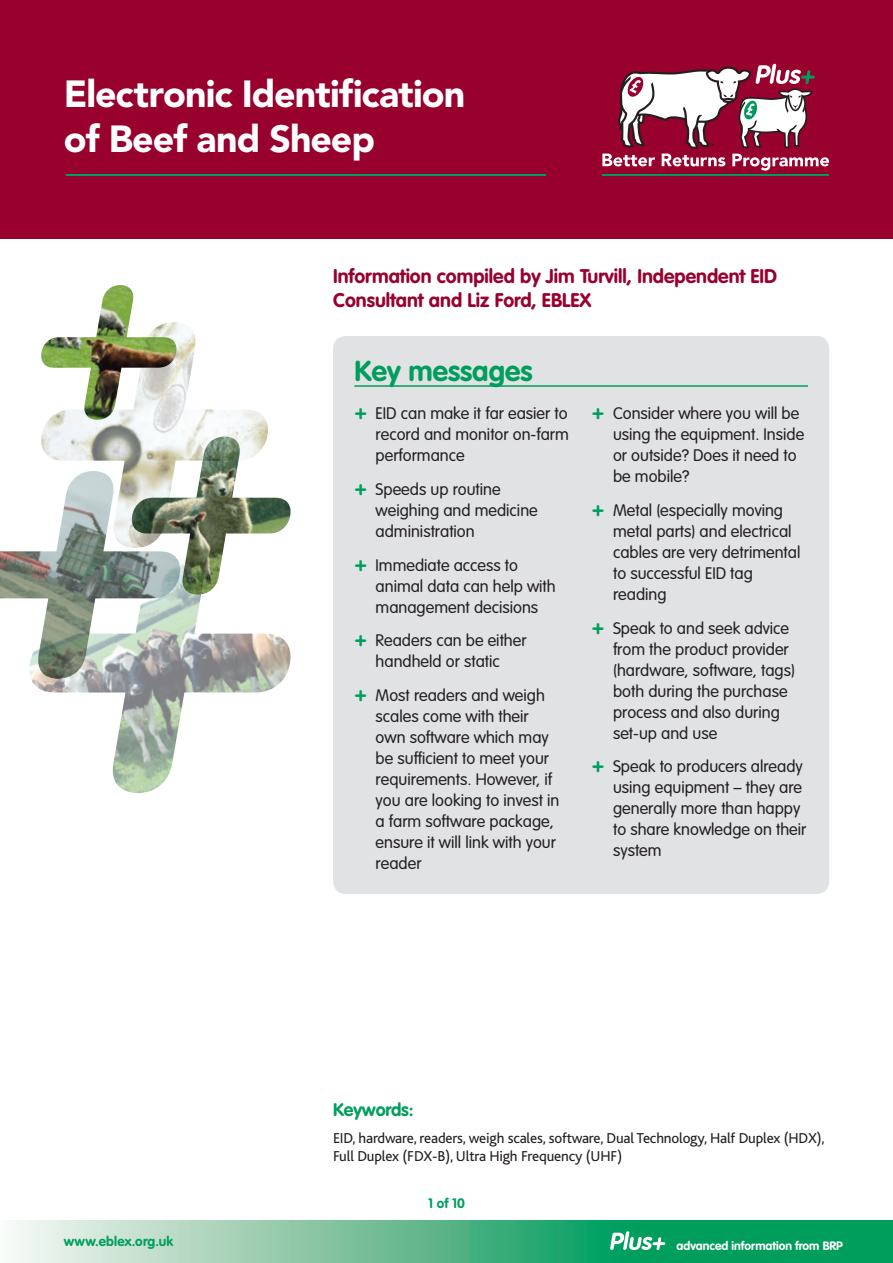
<style>
.page{position:relative;width:893px;height:1263px;background:#fff}
.page>*{position:absolute;margin:0;border:0;box-sizing:border-box;transform-origin:0 0}
.t1{font:900 37.5px/45px "Avenir";letter-spacing:-.025em;color:#fff}
.t2{font:700 28.5px "VAG Rounded";color:#009e5d}
.t3{font:700 19.5px/23.4px "VAG Rounded";color:#98012d}
.t4{font:700 18px "VAG Rounded";letter-spacing:-.01em;color:#009e5d}
.t5{font:300 16.5px/21px "VAG Rounded";color:#231f20}
.t6{font:15px/18px "Bliss";letter-spacing:-.01em;color:#231f20}
.t7{font:700 13.5px "VAG Rounded";letter-spacing:.015em;color:#009e5d}
.t8{font:700 12px "VAG Rounded";color:#fff}
.s1{font-weight:700;font-size:21px;color:#009e5d}
</style>
<div class="page">
<svg style="left:13px;top:1220px;width:880px;height:43px;background:#5dbb90"></svg>
<svg style="left:610px;top:1231px;width:55px;height:19px"></svg>
<div style="left:0;top:0;width:893px;height:238px;background:#98012d"></div>
<hr style="left:602px;top:174px;width:227px;height:1px;background:#009b5c">
<svg style="left:602px;top:64px;width:227px;height:107px"></svg>
<img style="left:0;top:551px;width:28px;height:48px">
<img style="left:269px;top:497px;width:22px;height:36px">
<img style="left:41px;top:323px;width:228px;height:210px">
<img style="left:41px;top:285px;width:137px;height:135px">
<img style="left:28px;top:533px;width:263px;height:260px">
<div style="left:333px;top:336px;width:496px;height:558px;background:#e1e2e4;border-radius:13px"></div>
<hr style="left:354px;top:385px;width:454px;height:2px;background:#009e5d">
<hr style="left:66px;top:174px;width:480px;height:1px;background:#009e5d">
<h1 class="t1" style="left:64px;top:71px;width:403px">Electronic Identification of Beef and Sheep</h1>
<p class="t3" style="left:333px;top:264px;width:446px">Information compiled by Jim Turvill, Independent EID<br>Consultant and Liz Ford, EBLEX</p>
<h2 class="t2" style="left:354px;top:354px;width:180px">Key messages</h2>
<p class="t5" style="left:376px;top:403px;width:195px;text-align:justify;text-indent:-21px"><span class="s1">+</span> EID can make it far easier to record and monitor on-farm performance</p>
<p class="t5" style="left:376px;top:478px;width:164px;text-indent:-21px"><span class="s1">+</span> Speeds up routine weighing and medicine administration</p>
<p class="t5" style="left:376px;top:554px;width:182px;text-indent:-21px"><span class="s1">+</span> Immediate access to animal data can help with management decisions</p>
<p class="t5" style="left:354px;top:630px;width:174px;text-align:center"><span class="s1">+</span> Readers can be either handheld or static</p>
<p class="t5" style="left:376px;top:685px;width:185px;text-indent:-21px"><span class="s1">+</span> Most readers and weigh scales come with their own software which may be sufficient to meet your requirements. However, if you are looking to invest in a farm software package, ensure it will link with your reader</p>
<p class="t5" style="left:613px;top:403px;width:193px;text-indent:-21px"><span class="s1">+</span> Consider where you will be using the equipment. Inside or outside? Does it need to be mobile?</p>
<p class="t5" style="left:613px;top:499px;width:189px;text-indent:-21px"><span class="s1">+</span> Metal (especially moving metal parts) and electrical cables are very detrimental to successful EID tag reading</p>
<p class="t5" style="left:613px;top:617px;width:183px;text-indent:-21px"><span class="s1">+</span> Speak to and seek advice from the product provider (hardware, software, tags) both during the purchase process and also during set-up and use</p>
<p class="t5" style="left:613px;top:756px;width:195px;text-indent:-21px"><span class="s1">+</span> Speak to producers already using equipment – they are generally more than happy to share knowledge on their system</p>
<p class="t4" style="left:333px;top:1099px;width:82px">Keywords:</p>
<p class="t6" style="left:333px;top:1129px;width:493px">EID, hardware, readers, weigh scales, software, Dual Technology, Half Duplex (HDX),<br>Full Duplex (FDX-B), Ultra High Frequency (UHF)</p>
<p class="t7" style="left:428px;top:1195px;width:38px">1 of 10</p>
<p class="t7" style="left:64px;top:1233px;width:111px">www.eblex.org.uk</p>
<p class="t8" style="left:677px;top:1239px;width:168px">advanced information from BRP</p>
</div>
